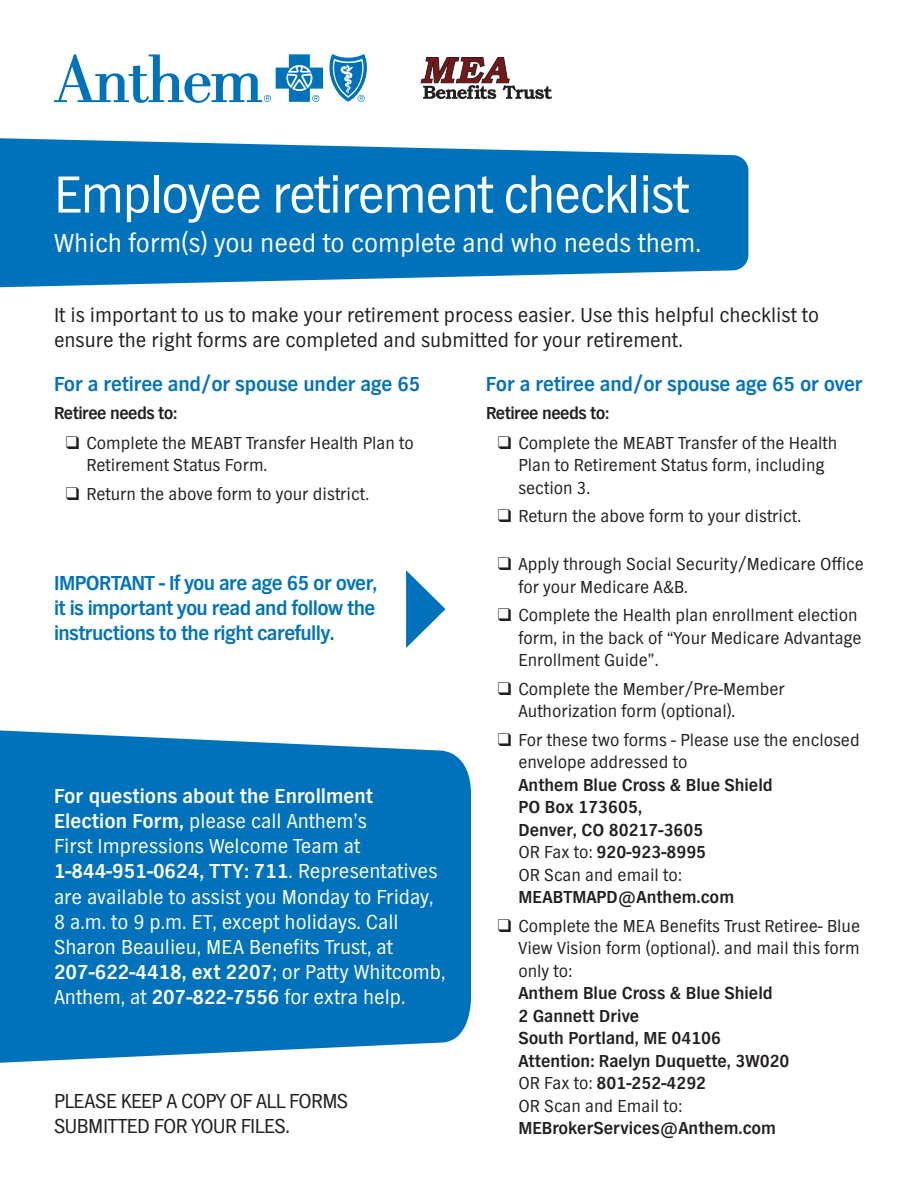
<style>
.page{position:relative;width:918px;height:1188px;background:#fff}
.page>*{position:absolute;margin:0;border:0;box-sizing:border-box;transform-origin:0 0}
.t1{font:54px "TV Nord EF";letter-spacing:-.03em;color:#fff}
.t2{font:27px "TV Nord EF";color:#fff}
.t3{font:21px/25.2px "TV Nord EF";color:#fff}
.t4{font:700 21px/25.2px "TV Nord EF";letter-spacing:-.015em;color:#0072bc;text-align:justify}
.t5{font:21px/25.2px "TV Nord EF";color:#231f20}
.t6{font:21px/25.2px "TV Nord EF";letter-spacing:-.03em;color:#231f20}
.t7{font:18px/22.5px "TV Nord EF";color:#231f20}
.t8{font:700 18px/22.5px "TV Nord EF";color:#231f20}
.t9{font:700 18px "TV Nord EF";letter-spacing:-.03em;color:#231f20}
.s1{font-weight:700}
.s2{font-weight:400}
</style>
<div class="page">
<svg style="left:0;top:138px;width:748px;height:150px;background:#1f83c4"></svg>
<svg style="left:0;top:730px;width:471px;height:333px;background:#117bc0"></svg>
<svg style="left:406px;top:570px;width:40px;height:78px"></svg>
<svg style="left:421px;top:57px;width:131px;height:42px"></svg>
<svg style="left:54px;top:54px;width:269px;height:49px"></svg>
<svg style="left:329px;top:54px;width:38px;height:48px"></svg>
<h1 class="t1" style="left:54px;top:165px;width:637px">Employee retirement checklist</h1>
<h2 class="t2" style="left:54px;top:228px;width:649px">Which form(s) you need to complete and who needs them.</h2>
<p class="t5" style="left:54px;top:303px;width:767px">It is important to us to make your retirement process easier. Use this helpful checklist to ensure the right forms are completed and submitted for your retirement.</p>
<p class="t4" style="left:54px;top:372px;width:368px">For a retiree and/or spouse under age 65</p>
<p class="t9" style="left:54px;top:403px;width:125px">Retiree needs to:</p>
<p class="t7" style="left:86px;top:432px;width:329px;text-indent:-21px">❑ Complete the MEABT Transfer Health Plan to<br>Retirement Status Form.</p>
<p class="t7" style="left:66px;top:483px;width:305px">❑ Return the above form to your district.</p>
<p class="t4" style="left:54px;top:571px;width:325px">IMPORTANT - If you are age 65 or over, it is important you read and follow the instructions to the right carefully.</p>
<p class="t3" style="left:54px;top:784px;width:393px"><span class="s1">For questions about the Enrollment Election Form,</span> please call Anthem’s<br>First Impressions Welcome Team at <span class="s1">1-844-951-0624, TTY: 711</span>. Representatives are available to assist you Monday to Friday, 8 a.m. to 9 p.m. ET, except holidays. Call Sharon Beaulieu, MEA Benefits Trust, at <span class="s1">207-622-4418, ext 2207</span>; or Patty Whitcomb, Anthem, at <span class="s1">207-822-7556</span> for extra help.</p>
<p class="t6" style="left:54px;top:1089px;width:296px">PLEASE KEEP A COPY OF ALL FORMS<br>SUBMITTED FOR YOUR FILES.</p>
<p class="t4" style="left:486px;top:372px;width:378px">For a retiree and/or spouse age 65 or over</p>
<p class="t9" style="left:486px;top:403px;width:125px">Retiree needs to:</p>
<p class="t7" style="left:518px;top:432px;width:320px;text-indent:-21px">❑ Complete the MEABT Transfer of the Health<br>Plan to Retirement Status form, including section 3.</p>
<p class="t7" style="left:498px;top:505px;width:305px">❑ Return the above form to your district.</p>
<p class="t7" style="left:518px;top:553px;width:347px;text-indent:-21px">❑ Apply through Social Security/Medicare Office for your Medicare A&amp;B.</p>
<p class="t7" style="left:518px;top:604px;width:345px;text-indent:-21px">❑ Complete the Health plan enrollment election form, in the back of “Your Medicare Advantage<br>Enrollment Guide”.</p>
<p class="t7" style="left:518px;top:678px;width:268px;text-indent:-21px">❑ Complete the Member/Pre-Member<br>Authorization form (optional).</p>
<p class="t7" style="left:518px;top:729px;width:343px;text-indent:-21px">❑ For these two forms - Please use the enclosed envelope addressed to</p>
<p class="t8" style="left:518px;top:774px;width:256px">Anthem Blue Cross &amp; Blue Shield<br>PO Box 173605,<br>Denver, CO 80217-3605<br><span class="s2">OR Fax to:</span> 920-923-8995<br><span class="s2">OR Scan and email to:</span></p>
<p class="t8" style="left:518px;top:887px;width:217px">MEABTMAPD@Anthem.com</p>
<p class="t7" style="left:518px;top:915px;width:343px;text-align:justify;text-indent:-21px">❑ Complete the MEA Benefits Trust Retiree- Blue View Vision form (optional). and mail this form only to:</p>
<p class="t8" style="left:518px;top:983px;width:273px">Anthem Blue Cross &amp; Blue Shield<br>2 Gannett Drive<br>South Portland, ME 04106<br>Attention: Raelyn Duquette, 3W020<br><span class="s2">OR Fax to:</span> 801-252-4292<br><span class="s2">OR Scan and Email to:</span></p>
<p class="t8" style="left:518px;top:1118px;width:259px">MEBrokerServices@Anthem.com</p>
</div>
